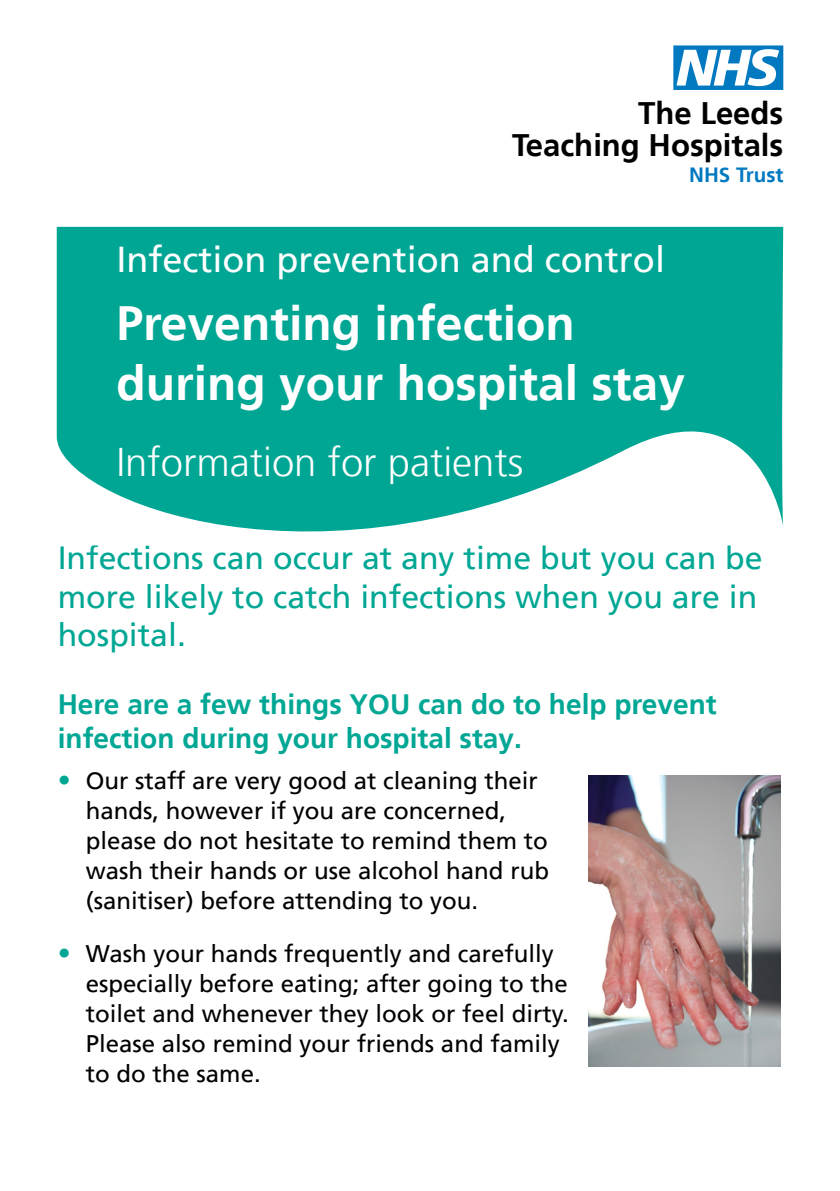
<style>
.page{position:relative;width:840px;height:1191px;background:#fff}
.page>*{position:absolute;margin:0;border:0;box-sizing:border-box;transform-origin:0 0}
.t1{font:62.2px "NHS";color:#0079c1}
.t2{font:700 48px/60px "Frutiger LT";color:#fff}
.t3{font:300 40px "Frutiger LT";color:#fff}
.t4{font:36px "Frutiger LT";color:#fff}
.t5{font:32px/38.4px "Frutiger LT";color:#00a794}
.t6{font:700 31px "Frutiger LT";color:#000}
.t7{font:700 28px/33.6px "Frutiger LT";color:#00a794}
.t8{font:24px/30px "Frutiger LT";color:#000}
.t9{font:700 20.6px "Frutiger LT";color:#0079c1}
.s1{font-size:26px;color:#00a694}
</style>
<div class="page">
<svg style="left:57px;top:227px;width:725px;height:305px;background:#20b1a1"></svg>
<img style="left:588px;top:775px;width:192px;height:291px">
<h1 class="t1" style="left:673px;top:33px;width:111px">n</h1>
<p class="t6" style="left:638px;top:95px;width:147px">The Leeds</p>
<p class="t6" style="left:512px;top:127px;width:273px">Teaching Hospitals</p>
<p class="t9" style="left:688px;top:162px;width:96px">NHS Trust</p>
<h3 class="t4" style="left:116px;top:239px;width:550px">Infection prevention and control</h3>
<h2 class="t2" style="left:116px;top:293px;width:570px">Preventing infection during your hospital stay</h2>
<h3 class="t3" style="left:116px;top:439px;width:408px">Information for patients</h3>
<h3 class="t5" style="left:58px;top:539px;width:706px">Infections can occur at any time but you can be more likely to catch infections when you are in hospital.</h3>
<p class="t7" style="left:58px;top:687px;width:660px">Here are a few things YOU can do to help prevent infection during your hospital stay.</p>
<p class="t8" style="left:86px;top:765px;width:464px;text-indent:-28px"><span class="s1">•</span> Our staff are very good at cleaning their hands, however if you are concerned, please do not hesitate to remind them to wash their hands or use alcohol hand rub (sanitiser) before attending to you.</p>
<p class="t8" style="left:86px;top:938px;width:484px;text-indent:-28px"><span class="s1">•</span> Wash your hands frequently and carefully especially before eating; after going to the toilet and whenever they look or feel dirty.<br>Please also remind your friends and family to do the same.</p>
</div>
